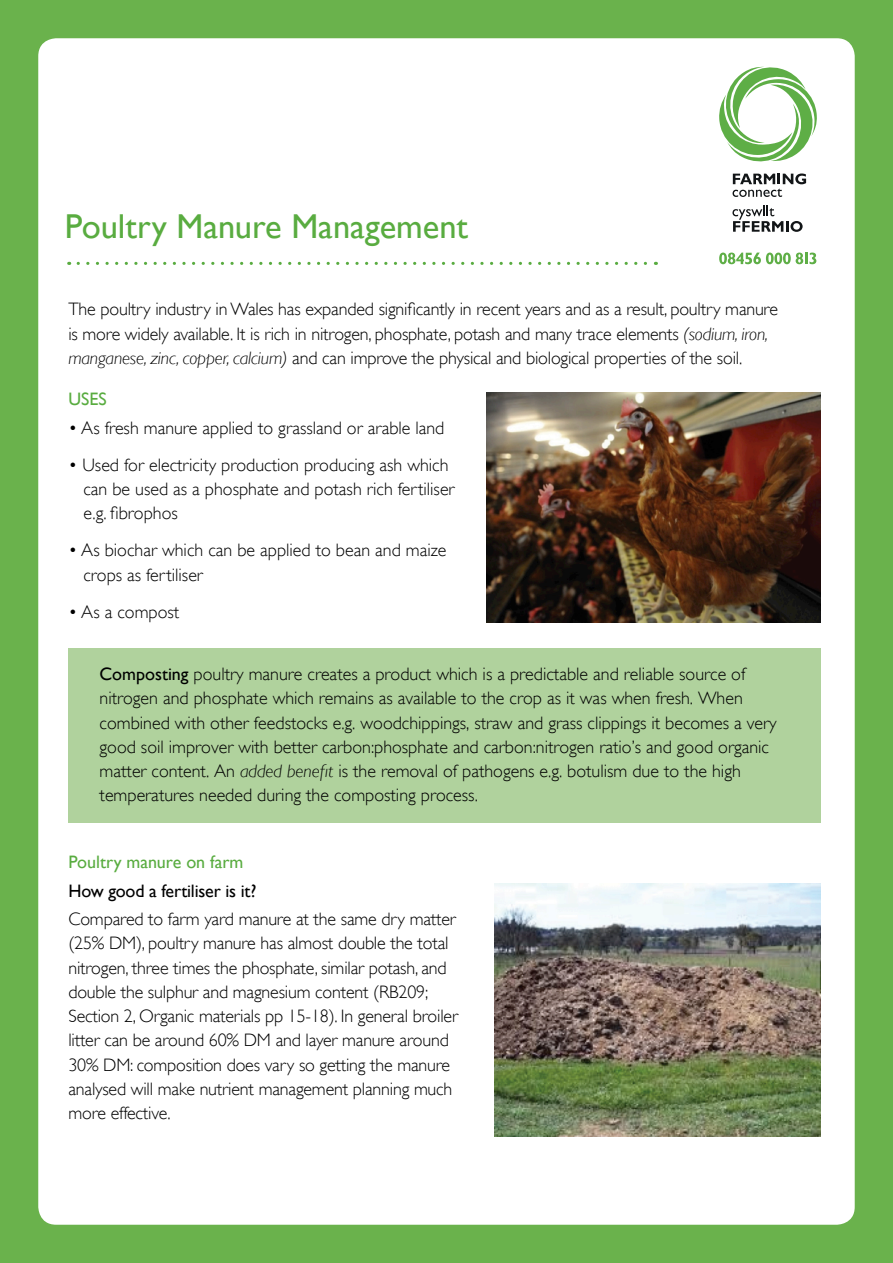
<style>
.page{position:relative;width:893px;height:1263px;background:#6ab24c}
.page>*{position:absolute;margin:0;border:0;box-sizing:border-box;transform-origin:0 0}
.t1{font:34.5px "Gill Sans";color:#59ac40}
.t2{font:300 18px/24.3px "Gill Sans";color:#000}
.t3{font:18px "Gill Sans";color:#59ac40}
.t4{font:18px "Gill Sans";letter-spacing:-.01em;color:#000}
.s1{font-style:italic}
.s2{font-weight:400}
</style>
<div class="page">
<div style="left:38px;top:38px;width:817px;height:1187px;background:#fff;border-radius:18px"></div>
<svg style="left:78px;top:262px;width:578px;height:3px"></svg>
<svg style="left:719px;top:67px;width:98px;height:95px"></svg>
<svg style="left:732px;top:206px;width:71px;height:26px"></svg>
<svg style="left:733px;top:173px;width:73px;height:24px"></svg>
<svg style="left:719px;top:253px;width:97px;height:11px"></svg>
<img style="left:495px;top:883px;width:326px;height:253px">
<img style="left:487px;top:392px;width:334px;height:231px">
<div style="left:68px;top:648px;width:753px;height:175px;background:#b0d29d"></div>
<p class="t1" style="left:65px;top:206px;width:405px">Poultry Manure Management</p>
<p class="t2" style="left:68px;top:297px;width:711px">The poultry industry in Wales has expanded significantly in recent years and as a result, poultry manure is more widely available. It is rich in nitrogen, phosphate, potash and many trace elements <span class="s1">(sodium, iron, manganese, zinc, copper, calcium)</span> and can improve the physical and biological properties of the soil.</p>
<p class="t3" style="left:68px;top:388px;width:40px">USES</p>
<p class="t2" style="left:68px;top:415px;width:378px">• As fresh manure applied to grassland or arable land</p>
<p class="t2" style="left:83px;top:453px;width:373px;text-indent:-15px">• Used for electricity production producing ash which can be used as a phosphate and potash rich fertiliser e.g. fibrophos</p>
<p class="t2" style="left:83px;top:538px;width:364px;text-indent:-15px">• As biochar which can be applied to bean and maize crops as fertiliser</p>
<p class="t2" style="left:68px;top:599px;width:112px">• As a compost</p>
<p class="t2" style="left:100px;top:662px;width:679px"><span class="s2">Composting</span> poultry manure creates a product which is a predictable and reliable source of nitrogen and phosphate which remains as available to the crop as it was when fresh. When combined with other feedstocks e.g. woodchippings, straw and grass clippings it becomes a very good soil improver with better carbon:phosphate and carbon:nitrogen ratio’s and good organic matter content. An <span class="s1">added benefit</span> is the removal of pathogens e.g. botulism due to the high temperatures needed during the composting process.</p>
<p class="t3" style="left:68px;top:851px;width:177px">Poultry manure on farm</p>
<p class="t4" style="left:68px;top:880px;width:189px">How good a fertiliser is it?</p>
<p class="t2" style="left:68px;top:907px;width:391px">Compared to farm yard manure at the same dry matter (25% DM), poultry manure has almost double the total nitrogen, three times the phosphate, similar potash, and double the sulphur and magnesium content (RB209; Section 2, Organic materials pp 15-18). In general broiler litter can be around 60% DM and layer manure around 30% DM: composition does vary so getting the manure analysed will make nutrient management planning much more effective.</p>
</div>
